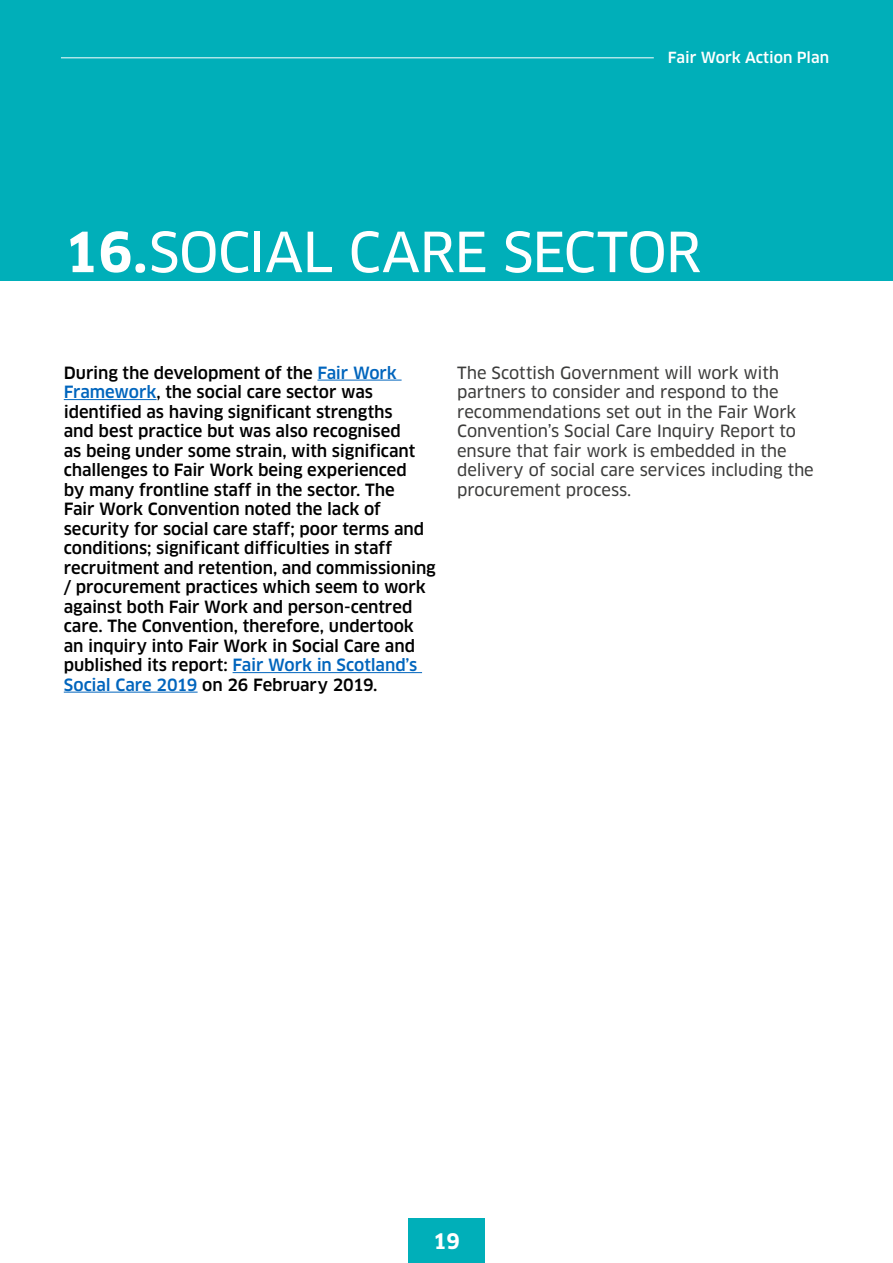
<style>
.page{position:relative;width:893px;height:1263px;background:#fff}
.page>*{position:absolute;margin:0;border:0;box-sizing:border-box;transform-origin:0 0}
.Section_Header_1{font:54px "Clan News";letter-spacing:-.02em;color:#fff}
.t1{font:700 21px "Clan";color:#fff}
.First_Para{font:500 16.5px/19.5px "Clan";letter-spacing:-.005em;color:#000}
.Body{font:16.5px/19.5px "Clan News";letter-spacing:-.005em;color:#3c3c3b}
.t2{font:500 15px "Clan";color:#fff}
.s1{font-family:"Clan";font-weight:700}
.s2{color:#0065bd}
</style>
<div class="page">
<div style="left:408px;top:1218px;width:77px;height:45px;background:#00afb9"></div>
<div style="left:0;top:0;width:893px;height:281px;background:#00afb9"></div>
<hr style="left:61px;top:58px;width:593px;height:1px;background:#fff">
<hr style="left:317px;top:380px;width:85px;height:1px;background:#0065bd">
<hr style="left:64px;top:399px;width:93px;height:1px;background:#0065bd">
<hr style="left:233px;top:672px;width:189px;height:1px;background:#0065bd">
<hr style="left:64px;top:692px;width:134px;height:1px;background:#0065bd">
<p class="t2" style="left:668px;top:49px;width:163px">Fair Work Action Plan</p>
<p class="Section_Header_1" style="left:64px;top:219px;width:639px"><span class="s1">16.</span>SOCIAL CARE SECTOR</p>
<p class="First_Para" style="left:64px;top:363px;width:374px">During the development of the <span class="s2">Fair Work Framework</span>, the social care sector was identified as having significant strengths<br>and best practice but was also recognised<br>as being under some strain, with significant challenges to Fair Work being experienced<br>by many frontline staff in the sector. The<br>Fair Work Convention noted the lack of security for social care staff; poor terms and conditions; significant difficulties in staff recruitment and retention, and commissioning / procurement practices which seem to work against both Fair Work and person-centred care. The Convention, therefore, undertook an inquiry into Fair Work in Social Care and published its report: <span class="s2">Fair Work in Scotland’s Social Care 2019</span> on 26 February 2019.</p>
<p class="Body" style="left:457px;top:363px;width:358px">The Scottish Government will work with partners to consider and respond to the recommendations set out in the Fair Work Convention’s Social Care Inquiry Report to ensure that fair work is embedded in the delivery of social care services including the procurement process.</p>
<p class="t1" style="left:433px;top:1228px;width:28px">19</p>
</div>
